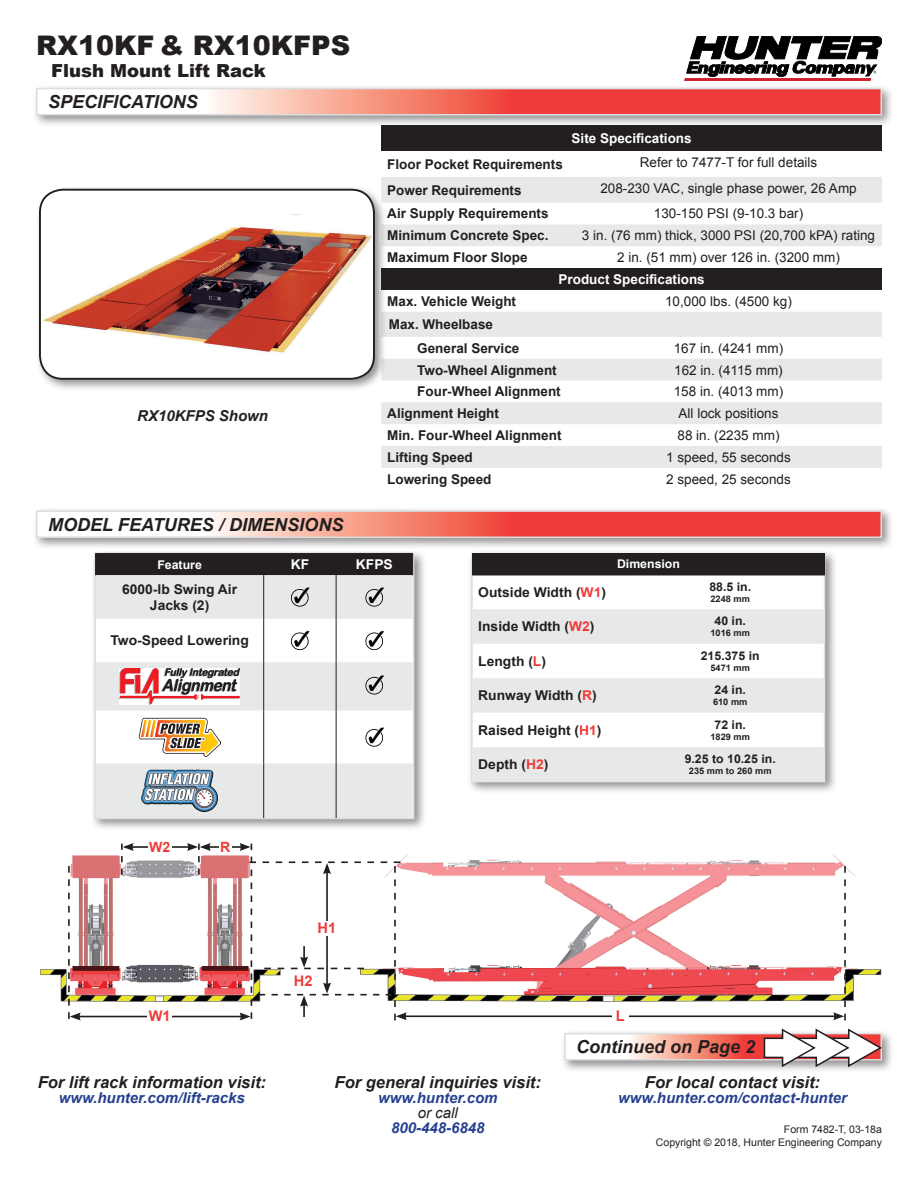
<style>
.page{position:relative;width:918px;height:1188px;background:#fff}
.page>*{position:absolute;margin:0;border:0;box-sizing:border-box;transform-origin:0 0}
.t1{font:900 27px "Arial";color:#231f20}
.t2{font:italic 700 18px "Arial";color:#231f20}
.t3{font:900 18px "Arial";color:#231f20}
.t4{font:italic 700 16.5px "Arial";color:#231f20}
.t5{font:italic 700 15px "Arial";color:#25408f}
.t6{font:italic 700 15px "Arial";color:#231f20}
.t7{font:italic 15px "Arial";color:#231f20}
.t8{font:700 14.7px "Arial";color:#ef3b39}
.t9{font:700 14.1px "Arial";color:#ef3b39}
.t10{font:700 13.5px/16.2px "Arial";color:#231f20;text-align:center}
.t11{font:13.5px "Arial";color:#231f20}
.t12{font:700 13.5px "Arial";color:#fff}
.t13{font:700 12px "Arial";color:#231f20}
.t14{font:700 12px "Arial";color:#fff}
.t15{font:10.5px "Arial";color:#231f20}
.t16{font:700 9px "Arial";color:#231f20}
.s1{color:#ef3b39}
</style>
<div class="page">
<div style="left:32px;top:84px;width:863px;height:44px;background:#231f20;opacity:.5"></div>
<svg style="left:39px;top:91px;width:840px;height:22px"></svg>
<div style="left:36px;top:88px;width:846px;height:28px;border:2px solid #dcddde"></div>
<div style="left:381px;top:126px;width:501px;height:25px;background:#231f20"></div>
<svg style="left:381px;top:177px;width:501px;height:291px;fill:#eaebeb"></svg>
<div style="left:381px;top:268px;width:501px;height:22px;background:#231f20"></div>
<svg style="left:685px;top:36px;width:197px;height:45px"></svg>
<div style="left:90px;top:549px;width:337px;height:283px;background:#231f20;opacity:.5"></div>
<div style="left:32px;top:506px;width:863px;height:45px;background:#231f20;opacity:.5"></div>
<svg style="left:39px;top:513px;width:840px;height:22px"></svg>
<div style="left:36px;top:510px;width:846px;height:28px;border:2px solid #dcddde"></div>
<svg style="left:96px;top:575px;width:317px;height:243px;fill:#e7e8e8"></svg>
<div style="left:95px;top:553px;width:318px;height:22px;background:#231f20"></div>
<hr style="left:263px;top:575px;width:1px;height:44px;background:#231f20">
<hr style="left:336px;top:575px;width:1px;height:44px;background:#231f20">
<hr style="left:263px;top:619px;width:1px;height:43px;background:#231f20">
<hr style="left:336px;top:619px;width:1px;height:43px;background:#231f20">
<hr style="left:263px;top:662px;width:1px;height:49px;background:#231f20">
<hr style="left:336px;top:662px;width:1px;height:49px;background:#231f20">
<hr style="left:263px;top:711px;width:1px;height:53px;background:#231f20">
<hr style="left:336px;top:711px;width:1px;height:53px;background:#231f20">
<hr style="left:263px;top:764px;width:1px;height:54px;background:#231f20">
<hr style="left:336px;top:764px;width:1px;height:54px;background:#231f20">
<svg style="left:290px;top:587px;width:20px;height:20px"></svg>
<svg style="left:365px;top:587px;width:19px;height:20px"></svg>
<svg style="left:290px;top:631px;width:20px;height:19px"></svg>
<svg style="left:365px;top:631px;width:19px;height:19px"></svg>
<img style="left:120px;top:668px;width:120px;height:37px">
<svg style="left:365px;top:675px;width:19px;height:20px"></svg>
<svg style="left:139px;top:717px;width:82px;height:40px"></svg>
<svg style="left:365px;top:727px;width:19px;height:20px"></svg>
<img style="left:141px;top:770px;width:77px;height:42px">
<div style="left:560px;top:1029px;width:334px;height:44px;background:#231f20;opacity:.5"></div>
<svg style="left:567px;top:1036px;width:196px;height:22px"></svg>
<div style="left:564px;top:1033px;width:318px;height:28px;border:2px solid #dcddde"></div>
<svg style="left:763px;top:1028px;width:121px;height:40px"></svg>
<div style="left:35px;top:185px;width:352px;height:207px;background:#231f20;opacity:.5"></div>
<div style="left:40px;top:190px;width:334px;height:189px;background:#fff;border-radius:23px"></div>
<img style="left:40px;top:214px;width:334px;height:157px">
<div style="left:39px;top:189px;width:336px;height:191px;border:2px solid #231f20;border-radius:23px"></div>
<img style="left:40px;top:850px;width:200px;height:152px">
<hr style="left:78px;top:1016px;width:164px;height:1px;background:#231f20">
<div style="left:147px;top:1009px;width:25px;height:15px;background:#fff"></div>
<svg style="left:68px;top:866px;width:13px;height:155px"></svg>
<img style="left:407px;top:854px;width:475px;height:148px">
<hr style="left:404px;top:1015px;width:432px;height:2px;background:#231f20">
<svg style="left:833px;top:866px;width:13px;height:154px"></svg>
<div style="left:612px;top:1009px;width:16px;height:15px;background:#fff"></div>
<div style="left:467px;top:550px;width:371px;height:245px;background:#231f20;opacity:.5"></div>
<div style="left:471px;top:553px;width:354px;height:229px;background:#fff;border:2px solid #dcddde"></div>
<div style="left:472px;top:553px;width:353px;height:22px;background:#231f20"></div>
<svg style="left:472px;top:609px;width:353px;height:173px;fill:#e7e8e8"></svg>
<hr style="left:131px;top:846px;width:59px;height:2px;background:#231f20">
<div style="left:148px;top:840px;width:24px;height:14px;background:#fff"></div>
<svg style="left:121px;top:843px;width:13px;height:32px"></svg>
<hr style="left:208px;top:846px;width:34px;height:2px;background:#231f20">
<svg style="left:187px;top:843px;width:24px;height:32px"></svg>
<svg style="left:240px;top:843px;width:167px;height:178px"></svg>
<div style="left:219px;top:840px;width:12px;height:14px;background:#fff"></div>
<p class="t1" style="left:36px;top:26px;width:316px">RX10KF &amp; RX10KFPS</p>
<p class="t3" style="left:51px;top:57px;width:216px">Flush Mount Lift Rack</p>
<p class="t2" style="left:48px;top:90px;width:151px">SPECIFICATIONS</p>
<p class="t6" style="left:137px;top:406px;width:132px">RX10KFPS Shown</p>
<p class="t12" style="left:572px;top:130px;width:122px">Site Specifications</p>
<p class="t10" style="left:387px;top:157px;width:177px">Floor Pocket Requirements</p>
<p class="t11" style="left:640px;top:153px;width:179px">Refer to 7477-T for full details</p>
<p class="t10" style="left:387px;top:182px;width:136px">Power Requirements</p>
<p class="t11" style="left:600px;top:179px;width:258px">208-230 VAC, single phase power, 26 Amp</p>
<p class="t10" style="left:387px;top:206px;width:163px">Air Supply Requirements</p>
<p class="t11" style="left:654px;top:205px;width:151px">130-150 PSI (9-10.3 bar)</p>
<p class="t10" style="left:387px;top:228px;width:163px">Minimum Concrete Spec.</p>
<p class="t11" style="left:582px;top:227px;width:295px">3 in. (76 mm) thick, 3000 PSI (20,700 kPA) rating</p>
<p class="t10" style="left:387px;top:250px;width:142px">Maximum Floor Slope</p>
<p class="t11" style="left:617px;top:249px;width:224px">2 in. (51 mm) over 126 in. (3200 mm)</p>
<p class="t12" style="left:559px;top:270px;width:148px">Product Specifications</p>
<p class="t10" style="left:387px;top:293px;width:130px">Max. Vehicle Weight</p>
<p class="t11" style="left:665px;top:292px;width:128px">10,000 lbs. (4500 kg)</p>
<p class="t10" style="left:389px;top:317px;width:106px">Max. Wheelbase</p>
<p class="t10" style="left:417px;top:340px;width:104px">General Service</p>
<p class="t11" style="left:674px;top:339px;width:111px">167 in. (4241 mm)</p>
<p class="t10" style="left:417px;top:362px;width:141px">Two-Wheel Alignment</p>
<p class="t11" style="left:674px;top:361px;width:110px">162 in. (4115 mm)</p>
<p class="t10" style="left:417px;top:384px;width:145px">Four-Wheel Alignment</p>
<p class="t11" style="left:674px;top:383px;width:111px">158 in. (4013 mm)</p>
<p class="t10" style="left:387px;top:406px;width:113px">Alignment Height</p>
<p class="t11" style="left:679px;top:405px;width:101px">All lock positions</p>
<p class="t10" style="left:387px;top:428px;width:176px">Min. Four-Wheel Alignment</p>
<p class="t11" style="left:678px;top:426px;width:104px">88 in. (2235 mm)</p>
<p class="t10" style="left:387px;top:449px;width:87px">Lifting Speed</p>
<p class="t11" style="left:666px;top:448px;width:126px">1 speed, 55 seconds</p>
<p class="t10" style="left:387px;top:471px;width:106px">Lowering Speed</p>
<p class="t11" style="left:666px;top:470px;width:126px">2 speed, 25 seconds</p>
<p class="t2" style="left:48px;top:512px;width:297px">MODEL FEATURES / DIMENSIONS</p>
<p class="t14" style="left:157px;top:557px;width:46px">Feature</p>
<p class="t12" style="left:291px;top:556px;width:20px">KF</p>
<p class="t12" style="left:356px;top:556px;width:38px">KFPS</p>
<p class="t10" style="left:122px;top:581px;width:117px">6000-lb Swing Air<br>Jacks (2)</p>
<p class="t10" style="left:110px;top:633px;width:140px">Two-Speed Lowering</p>
<p class="t9" style="left:149px;top:837px;width:23px">W2</p>
<p class="t9" style="left:220px;top:837px;width:12px">R</p>
<p class="t8" style="left:149px;top:1006px;width:23px">W1</p>
<p class="t8" style="left:318px;top:918px;width:20px">H1</p>
<p class="t8" style="left:294px;top:971px;width:20px">H2</p>
<p class="t14" style="left:617px;top:556px;width:65px">Dimension</p>
<p class="t10" style="left:478px;top:584px;width:129px">Outside Width (<span class="s1">W1</span>)</p>
<p class="t13" style="left:709px;top:579px;width:43px">88.5 in.</p>
<p class="t16" style="left:710px;top:593px;width:41px">2248 mm</p>
<p class="t10" style="left:478px;top:619px;width:118px">Inside Width (<span class="s1">W2</span>)</p>
<p class="t13" style="left:715px;top:613px;width:33px">40 in.</p>
<p class="t16" style="left:710px;top:627px;width:41px">1016 mm</p>
<p class="t10" style="left:478px;top:653px;width:69px">Length (<span class="s1">L</span>)</p>
<p class="t13" style="left:701px;top:648px;width:60px">215.375 in</p>
<p class="t16" style="left:710px;top:662px;width:41px">5471 mm</p>
<p class="t10" style="left:478px;top:688px;width:120px">Runway Width (<span class="s1">R</span>)</p>
<p class="t13" style="left:715px;top:682px;width:33px">24 in.</p>
<p class="t16" style="left:713px;top:696px;width:36px">610 mm</p>
<p class="t10" style="left:478px;top:722px;width:125px">Raised Height (<span class="s1">H1</span>)</p>
<p class="t13" style="left:715px;top:717px;width:33px">72 in.</p>
<p class="t16" style="left:710px;top:731px;width:41px">1829 mm</p>
<p class="t10" style="left:478px;top:757px;width:72px">Depth (<span class="s1">H2</span>)</p>
<p class="t13" style="left:685px;top:751px;width:93px">9.25 to 10.25 in.</p>
<p class="t16" style="left:689px;top:765px;width:84px">235 mm to 260 mm</p>
<p class="t8" style="left:616px;top:1006px;width:10px">L</p>
<p class="t2" style="left:576px;top:1035px;width:181px">Continued on Page 2</p>
<p class="t4" style="left:38px;top:1071px;width:230px">For lift rack information visit:</p>
<p class="t5" style="left:59px;top:1088px;width:188px">www.hunter.com/lift-racks</p>
<p class="t4" style="left:335px;top:1071px;width:208px">For general inquiries visit:</p>
<p class="t5" style="left:378px;top:1088px;width:121px">www.hunter.com</p>
<p class="t7" style="left:418px;top:1103px;width:42px">or call</p>
<p class="t5" style="left:391px;top:1118px;width:95px">800-448-6848</p>
<p class="t4" style="left:645px;top:1071px;width:177px">For local contact visit:</p>
<p class="t5" style="left:618px;top:1088px;width:230px">www.hunter.com/contact-hunter</p>
<p class="t15" style="left:784px;top:1123px;width:100px">Form 7482-T, 03-18a</p>
<p class="t15" style="left:656px;top:1135px;width:228px">Copyright © 2018, Hunter Engineering Company</p>
</div>
